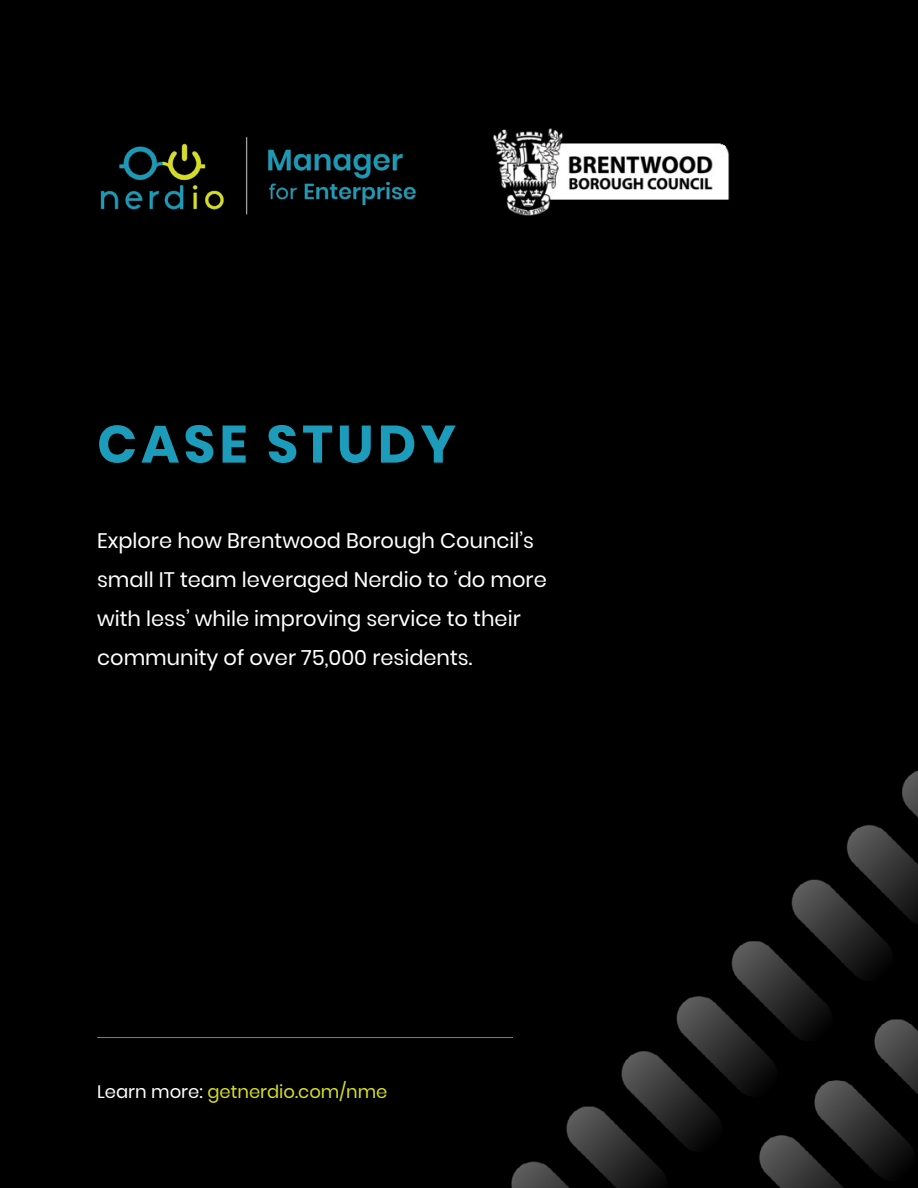
<style>
.page{position:relative;width:918px;height:1188px;background:#000}
.page>*{position:absolute;margin:0;border:0;box-sizing:border-box;transform-origin:0 0}
.t1{font:700 52.5px "Poppins";letter-spacing:.08em;color:#1c9cba}
.t2{font:21px/39px "Poppins";color:#fff}
.t3{font:18px "Poppins";color:#d7df23}
.s1{color:#fff}
</style>
<div class="page">
<img style="left:511px;top:770px;width:407px;height:418px">
<hr style="left:97px;top:1037px;width:416px;height:1px;background:#fff">
<img style="left:100px;top:137px;width:316px;height:78px">
<img style="left:493px;top:128px;width:237px;height:88px">
<h1 class="t1" style="left:97px;top:414px;width:360px">CASE STUDY</h1>
<p class="t2" style="left:97px;top:521px;width:451px">Explore how Brentwood Borough Council’s small IT team leveraged Nerdio to ‘do more with less’ while improving service to their community of over 75,000 residents.</p>
<p class="t3" style="left:97px;top:1081px;width:292px"><span class="s1">Learn more:</span> getnerdio.com/nme</p>
</div>
